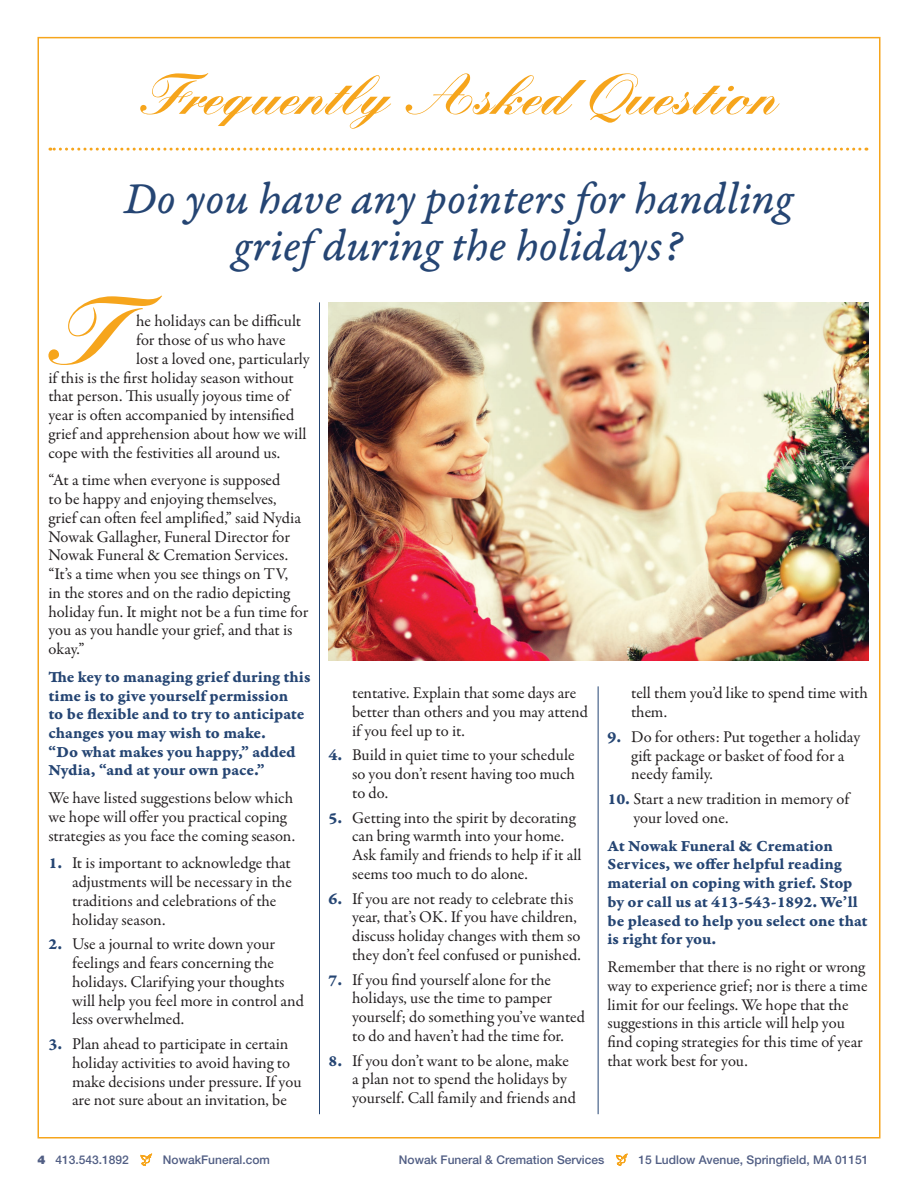
<style>
.page{position:relative;width:918px;height:1188px;background:#fff}
.page>*{position:absolute;margin:0;border:0;box-sizing:border-box;transform-origin:0 0}
.t1{font:900 92.7px "Kuenstler Script";color:#f6a51c}
.t2{font:900 55.5px "Kuenstler Script";color:#f6a51c}
.t3{font:46.5px/46.5px "Garamond Premr Pro It Capt";letter-spacing:-.005em;color:#254573;text-align:center}
.t4{font:16.5px/18.8px "Garamond Premr Pro";color:#231f20}
.t5{font:16.5px/18.8px "Garamond Premr Pro Bd Capt";color:#254573}
.t6{font:500 12px "Helvetica Neue";color:#515e84}
.s1{font-family:"Garamond Premr Pro Bd Capt";color:#254573}
.s2{font-weight:900}
</style>
<div class="page">
<svg style="left:50px;top:148px;width:810px;height:3px"></svg>
<hr style="left:319px;top:302px;width:1px;height:812px;background:#254573">
<hr style="left:598px;top:686px;width:1px;height:428px;background:#254573">
<img style="left:328px;top:302px;width:540px;height:359px">
<svg style="left:141px;top:1153px;width:11px;height:13px"></svg>
<svg style="left:616px;top:1153px;width:11px;height:13px"></svg>
<h2 class="t2" style="left:140px;top:59px;width:639px">Frequently Asked Question</h2>
<h3 class="t3" style="left:124px;top:178px;width:670px">Do you have any pointers for handling grief during the holidays?</h3>
<h1 class="t1" style="left:48px;top:273px;width:115px">T</h1>
<p class="t4" style="left:136px;top:312px;width:167px">he holidays can be difficult</p>
<p class="t4" style="left:136px;top:331px;width:151px">for those of us who have</p>
<p class="t4" style="left:136px;top:350px;width:175px">lost a loved one, particularly</p>
<p class="t4" style="left:48px;top:368px;width:247px">if this is the first holiday season without</p>
<p class="t4" style="left:48px;top:387px;width:243px">that person. This usually joyous time of</p>
<p class="t4" style="left:48px;top:406px;width:248px">year is often accompanied by intensified</p>
<p class="t4" style="left:48px;top:425px;width:260px">grief and apprehension about how we will</p>
<p class="t4" style="left:48px;top:443px;width:233px">cope with the festivities all around us.</p>
<p class="t4" style="left:48px;top:471px;width:261px">“At a time when everyone is supposed<br>to be happy and enjoying themselves, grief can often feel amplified,” said Nydia Nowak Gallagher, Funeral Director for Nowak Funeral &amp; Cremation Services. “It’s a time when you see things on TV,<br>in the stores and on the radio depicting holiday fun. It might not be a fun time for you as you handle your grief, and that is okay.”</p>
<p class="t5" style="left:48px;top:668px;width:264px">The key to managing grief during this time is to give yourself permission<br>to be flexible and to try to anticipate changes you may wish to make.<br>“Do what makes you happy,” added Nydia, “and at your own pace.”</p>
<p class="t4" style="left:48px;top:789px;width:248px">We have listed suggestions below which we hope will offer you practical coping strategies as you face the coming season.</p>
<p class="t4" style="left:72px;top:854px;width:221px;text-indent:-24px"><span class="s1">1.</span> It is important to acknowledge that adjustments will be necessary in the traditions and celebrations of the holiday season.</p>
<p class="t4" style="left:72px;top:935px;width:233px;text-indent:-24px"><span class="s1">2.</span> Use a journal to write down your feelings and fears concerning the holidays. Clarifying your thoughts will help you feel more in control and less overwhelmed.</p>
<p class="t4" style="left:72px;top:1035px;width:231px;text-indent:-24px"><span class="s1">3.</span> Plan ahead to participate in certain holiday activities to avoid having to make decisions under pressure. If you are not sure about an invitation, be</p>
<p class="t4" style="left:352px;top:684px;width:237px">tentative. Explain that some days are better than others and you may attend if you feel up to it.</p>
<p class="t4" style="left:352px;top:746px;width:224px;text-align:justify;text-indent:-24px"><span class="s1">4.</span> Build in quiet time to your schedule so you don’t resent having too much to do.</p>
<p class="t4" style="left:352px;top:808px;width:231px;text-indent:-24px"><span class="s1">5.</span> Getting into the spirit by decorating can bring warmth into your home.<br>Ask family and friends to help if it all seems too much to do alone.</p>
<p class="t4" style="left:352px;top:889px;width:230px;text-indent:-24px"><span class="s1">6.</span> If you are not ready to celebrate this year, that’s OK. If you have children, discuss holiday changes with them so they don’t feel confused or punished.</p>
<p class="t4" style="left:352px;top:970px;width:235px;text-indent:-24px"><span class="s1">7.</span> If you find yourself alone for the holidays, use the time to pamper yourself; do something you’ve wanted to do and haven’t had the time for.</p>
<p class="t4" style="left:352px;top:1051px;width:225px;text-indent:-24px"><span class="s1">8.</span> If you don’t want to be alone, make a plan not to spend the holidays by yourself. Call family and friends and</p>
<p class="t4" style="left:631px;top:684px;width:238px">tell them you’d like to spend time with them.</p>
<p class="t4" style="left:631px;top:728px;width:231px;text-indent:-24px"><span class="s1">9.</span> Do for others: Put together a holiday gift package or basket of food for a needy family.</p>
<p class="t4" style="left:633px;top:790px;width:217px;text-indent:-26px"><span class="s1">10.</span> Start a new tradition in memory of your loved one.</p>
<p class="t5" style="left:607px;top:836px;width:262px">At Nowak Funeral &amp; Cremation<br>Services, we offer helpful reading material on coping with grief. Stop by or call us at 413-543-1892. We’ll be pleased to help you select one that is right for you.</p>
<p class="t4" style="left:607px;top:958px;width:262px">Remember that there is no right or wrong way to experience grief; nor is there a time limit for our feelings. We hope that the suggestions in this article will help you find coping strategies for this time of year that work best for you.</p>
<p class="t6" style="left:38px;top:1152px;width:93px"><span class="s2">4</span> 413.543.1892</p>
<p class="t6" style="left:163px;top:1152px;width:109px">NowakFuneral.com</p>
<p class="t6" style="left:399px;top:1152px;width:207px">Nowak Funeral &amp; Cremation Services</p>
<p class="t6" style="left:638px;top:1152px;width:232px">15 Ludlow Avenue, Springfield, MA 01151</p>
</div>
